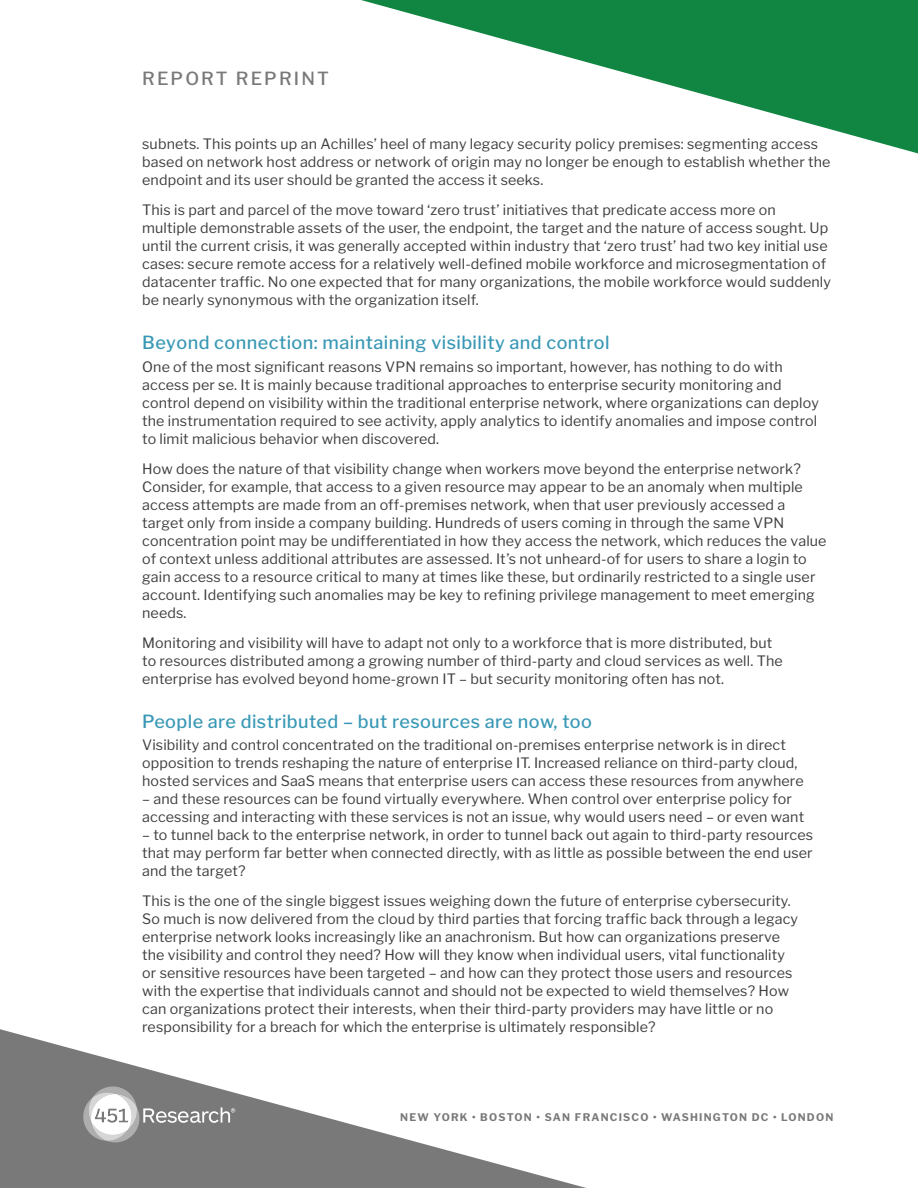
<style>
.page{position:relative;width:918px;height:1188px;background:#fff}
.page>*{position:absolute;margin:0;border:0;box-sizing:border-box;transform-origin:0 0}
.t1{font:500 18px "Libre Franklin";letter-spacing:.025em;color:#3998b5}
.t2{font:500 18px "Libre Franklin";letter-spacing:.12em;color:#79797a}
.Libre_Franklin_Body{font:14.25px/18px "Libre Franklin";letter-spacing:.01em;color:#3e3e3f}
.t3{font:700 10.5px "Libre Franklin";letter-spacing:.115em;color:#79797a}
</style>
<div class="page">
<svg style="left:0;top:1029px;width:586px;height:159px"></svg>
<svg style="left:361px;top:0;width:557px;height:154px"></svg>
<svg style="left:82px;top:1086px;width:153px;height:56px"></svg>
<p class="t2" style="left:142px;top:68px;width:188px">REPORT REPRINT</p>
<p class="Libre_Franklin_Body" style="left:142px;top:135px;width:690px">subnets. This points up an Achilles’ heel of many legacy security policy premises: segmenting access based on network host address or network of origin may no longer be enough to establish whether the endpoint and its user should be granted the access it seeks.</p>
<p class="Libre_Franklin_Body" style="left:142px;top:201px;width:690px">This is part and parcel of the move toward ‘zero trust’ initiatives that predicate access more on multiple demonstrable assets of the user, the endpoint, the target and the nature of access sought. Up until the current crisis, it was generally accepted within industry that ‘zero trust’ had two key initial use cases: secure remote access for a relatively well-defined mobile workforce and microsegmentation of datacenter traffic. No one expected that for many organizations, the mobile workforce would suddenly be nearly synonymous with the organization itself.</p>
<h1 class="t1" style="left:142px;top:332px;width:469px">Beyond connection: maintaining visibility and control</h1>
<p class="Libre_Franklin_Body" style="left:142px;top:357px;width:678px">One of the most significant reasons VPN remains so important, however, has nothing to do with access per se. It is mainly because traditional approaches to enterprise security monitoring and control depend on visibility within the traditional enterprise network, where organizations can deploy the instrumentation required to see activity, apply analytics to identify anomalies and impose control to limit malicious behavior when discovered.</p>
<p class="Libre_Franklin_Body" style="left:142px;top:459px;width:686px">How does the nature of that visibility change when workers move beyond the enterprise network?<br>Consider, for example, that access to a given resource may appear to be an anomaly when multiple access attempts are made from an off-premises network, when that user previously accessed a target only from inside a company building. Hundreds of users coming in through the same VPN concentration point may be undifferentiated in how they access the network, which reduces the value of context unless additional attributes are assessed. It’s not unheard-of for users to share a login to gain access to a resource critical to many at times like these, but ordinarily restricted to a single user account. Identifying such anomalies may be key to refining privilege management to meet emerging needs.</p>
<p class="Libre_Franklin_Body" style="left:142px;top:633px;width:642px">Monitoring and visibility will have to adapt not only to a workforce that is more distributed, but to resources distributed among a growing number of third-party and cloud services as well. The enterprise has evolved beyond home-grown IT – but security monitoring often has not.</p>
<h1 class="t1" style="left:142px;top:710px;width:451px">People are distributed – but resources are now, too</h1>
<p class="Libre_Franklin_Body" style="left:142px;top:736px;width:663px">Visibility and control concentrated on the traditional on-premises enterprise network is in direct opposition to trends reshaping the nature of enterprise IT. Increased reliance on third-party cloud, hosted services and SaaS means that enterprise users can access these resources from anywhere</p>
<p class="Libre_Franklin_Body" style="left:142px;top:790px;width:664px">– and these resources can be found virtually everywhere. When control over enterprise policy for accessing and interacting with these services is not an issue, why would users need – or even want</p>
<p class="Libre_Franklin_Body" style="left:142px;top:826px;width:673px;text-align:justify">– to tunnel back to the enterprise network, in order to tunnel back out again to third-party resources that may perform far better when connected directly, with as little as possible between the end user and the target?</p>
<p class="Libre_Franklin_Body" style="left:142px;top:892px;width:657px">This is the one of the single biggest issues weighing down the future of enterprise cybersecurity.<br>So much is now delivered from the cloud by third parties that forcing traffic back through a legacy enterprise network looks increasingly like an anachronism. But how can organizations preserve the visibility and control they need? How will they know when individual users, vital functionality or sensitive resources have been targeted – and how can they protect those users and resources with the expertise that individuals cannot and should not be expected to wield themselves? How can organizations protect their interests, when their third-party providers may have little or no responsibility for a breach for which the enterprise is ultimately responsible?</p>
<p class="t3" style="left:400px;top:1111px;width:434px">NEW YORK • BOSTON • SAN FRANCISCO • WASHINGTON DC • LONDON</p>
</div>
